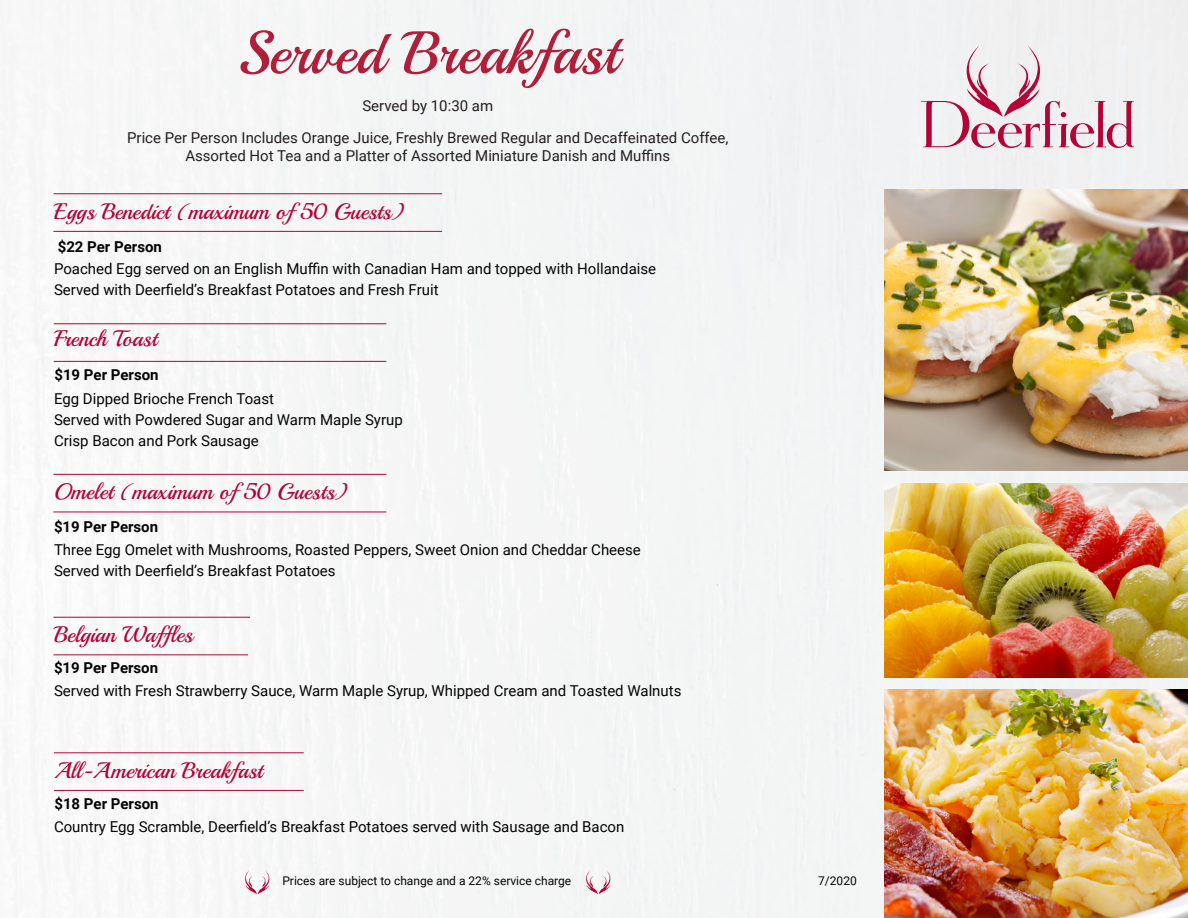
<style>
.page{position:relative;width:1188px;height:918px;background:#f4f5f5}
.page>*{position:absolute;margin:0;border:0;box-sizing:border-box;transform-origin:0 0}
.t1{font:60px "Playball";color:#b01e39}
.t2{font:22.5px "Playball";color:#b30437}
.t3{font:15px/21px "Roboto";color:#040503}
.t4{font:15px/18px "Roboto";color:#231f20;text-align:center}
.t5{font:700 15px "Roboto";color:#040503}
.t6{font:12px "Roboto";color:#040503}
</style>
<div class="page">
<svg style="left:921px;top:45px;width:213px;height:103px"></svg>
<hr style="left:53px;top:193px;width:389px;height:1px;background:#b30437">
<hr style="left:53px;top:231px;width:389px;height:1px;background:#b30437">
<hr style="left:54px;top:323px;width:332px;height:1px;background:#b30437">
<hr style="left:54px;top:361px;width:332px;height:1px;background:#b30437">
<hr style="left:53px;top:474px;width:333px;height:1px;background:#b30437">
<hr style="left:53px;top:617px;width:197px;height:1px;background:#b30437">
<hr style="left:53px;top:512px;width:333px;height:1px;background:#b30437">
<hr style="left:53px;top:654px;width:195px;height:1px;background:#b30437">
<hr style="left:54px;top:752px;width:250px;height:1px;background:#b30437">
<hr style="left:54px;top:790px;width:250px;height:1px;background:#b30437">
<svg style="left:586px;top:870px;width:25px;height:24px"></svg>
<svg style="left:245px;top:870px;width:25px;height:24px"></svg>
<img style="left:884px;top:189px;width:304px;height:281px">
<img style="left:884px;top:484px;width:304px;height:193px">
<img style="left:884px;top:690px;width:304px;height:228px">
<p class="t1" style="left:237px;top:16px;width:383px">Served Breakfast</p>
<p class="t4" style="left:362px;top:96px;width:132px">Served by 10:30 am</p>
<p class="t4" style="left:127px;top:128px;width:603px">Price Per Person Includes Orange Juice, Freshly Brewed Regular and Decaffeinated Coffee,<br>Assorted Hot Tea and a Platter of Assorted Miniature Danish and Muffins</p>
<p class="t2" style="left:54px;top:197px;width:352px">Eggs Benedict (maximum of 50 Guests)</p>
<p class="t3" style="left:54px;top:258px;width:604px">Poached Egg served on an English Muffin with Canadian Ham and topped with Hollandaise<br>Served with Deerfield’s Breakfast Potatoes and Fresh Fruit</p>
<p class="t2" style="left:54px;top:325px;width:105px">French Toast</p>
<p class="t5" style="left:58px;top:236px;width:106px">$22 Per Person</p>
<p class="t5" style="left:54px;top:365px;width:106px">$19 Per Person</p>
<p class="t3" style="left:54px;top:388px;width:350px">Egg Dipped Brioche French Toast<br>Served with Powdered Sugar and Warm Maple Syrup<br>Crisp Bacon and Pork Sausage</p>
<p class="t2" style="left:54px;top:478px;width:295px">Omelet (maximum of 50 Guests)</p>
<p class="t5" style="left:54px;top:516px;width:106px">$19 Per Person</p>
<p class="t3" style="left:54px;top:538px;width:588px">Three Egg Omelet with Mushrooms, Roasted Peppers, Sweet Onion and Cheddar Cheese<br>Served with Deerfield’s Breakfast Potatoes</p>
<p class="t2" style="left:54px;top:621px;width:141px">Belgian Waffles</p>
<p class="t5" style="left:54px;top:658px;width:106px">$19 Per Person</p>
<p class="t3" style="left:54px;top:680px;width:629px">Served with Fresh Strawberry Sauce, Warm Maple Syrup, Whipped Cream and Toasted Walnuts</p>
<p class="t2" style="left:54px;top:757px;width:210px">All-American Breakfast</p>
<p class="t3" style="left:54px;top:816px;width:572px">Country Egg Scramble, Deerfield’s Breakfast Potatoes served with Sausage and Bacon</p>
<p class="t5" style="left:54px;top:794px;width:106px">$18 Per Person</p>
<p class="t6" style="left:282px;top:872px;width:290px">Prices are subject to change and a 22% service charge</p>
<p class="t6" style="left:818px;top:872px;width:40px">7/2020</p>
</div>
